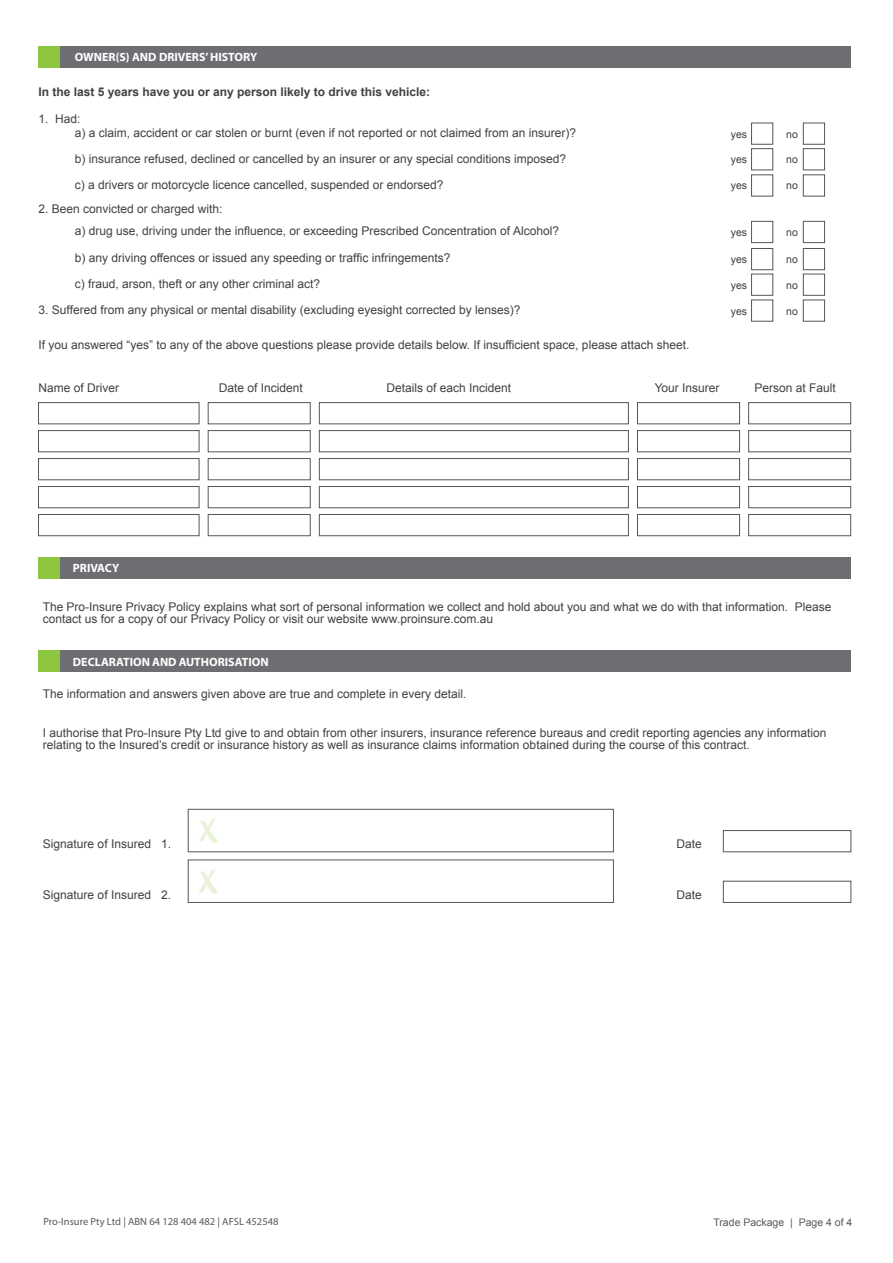
<style>
.page{position:relative;width:893px;height:1263px;background:#fff}
.page>*{position:absolute;margin:0;border:0;box-sizing:border-box;transform-origin:0 0}
.t1{font:12px/12px "Arial";color:#414042}
.t2{font:700 12px "Myriad Pro";color:#fff}
.t3{font:700 12px "Arial";color:#414042}
.t4{font:10.5px "Myriad Pro";color:#58595b}
.t5{font:10.5px "Arial";color:#414042}
.t6{font:10.5px "Arial";color:#58595b}
</style>
<div class="page">
<div style="left:39px;top:651px;width:812px;height:21px;background:#6d6e71"></div>
<div style="left:39px;top:557px;width:812px;height:21px;background:#6d6e71"></div>
<div style="left:188px;top:809px;width:426px;height:43px;background:#fff;border:1px solid #565659"></div>
<div style="left:723px;top:830px;width:128px;height:22px;background:#fff;border:1px solid #565659"></div>
<div style="left:188px;top:860px;width:426px;height:43px;background:#fff;border:1px solid #565659"></div>
<div style="left:723px;top:881px;width:128px;height:22px;background:#fff;border:1px solid #565659"></div>
<div style="left:39px;top:557px;width:21px;height:21px;background:#8dc63f"></div>
<div style="left:39px;top:651px;width:21px;height:21px;background:#8dc63f"></div>
<svg style="left:199px;top:818px;width:19px;height:25px"></svg>
<svg style="left:199px;top:868px;width:19px;height:26px"></svg>
<div style="left:39px;top:46px;width:812px;height:21px;background:#6d6e71"></div>
<div style="left:39px;top:46px;width:21px;height:21px;background:#8dc63f"></div>
<div style="left:751px;top:123px;width:22px;height:21px;background:#fff;border:1px solid #565659"></div>
<div style="left:803px;top:123px;width:22px;height:21px;background:#fff;border:1px solid #565659"></div>
<div style="left:751px;top:148px;width:22px;height:22px;background:#fff;border:1px solid #565659"></div>
<div style="left:803px;top:148px;width:22px;height:22px;background:#fff;border:1px solid #565659"></div>
<div style="left:751px;top:175px;width:22px;height:21px;background:#fff;border:1px solid #565659"></div>
<div style="left:803px;top:175px;width:22px;height:21px;background:#fff;border:1px solid #565659"></div>
<div style="left:751px;top:221px;width:22px;height:22px;background:#fff;border:1px solid #565659"></div>
<div style="left:803px;top:221px;width:22px;height:22px;background:#fff;border:1px solid #565659"></div>
<div style="left:751px;top:248px;width:22px;height:22px;background:#fff;border:1px solid #565659"></div>
<div style="left:803px;top:248px;width:22px;height:22px;background:#fff;border:1px solid #565659"></div>
<div style="left:751px;top:274px;width:22px;height:21px;background:#fff;border:1px solid #565659"></div>
<div style="left:803px;top:274px;width:22px;height:21px;background:#fff;border:1px solid #565659"></div>
<div style="left:751px;top:300px;width:22px;height:21px;background:#fff;border:1px solid #565659"></div>
<div style="left:803px;top:300px;width:22px;height:21px;background:#fff;border:1px solid #565659"></div>
<div style="left:38px;top:402px;width:161px;height:22px;background:#fff;border:1px solid #565659"></div>
<div style="left:208px;top:402px;width:102px;height:22px;background:#fff;border:1px solid #565659"></div>
<div style="left:637px;top:402px;width:103px;height:22px;background:#fff;border:1px solid #565659"></div>
<div style="left:748px;top:402px;width:103px;height:22px;background:#fff;border:1px solid #565659"></div>
<div style="left:319px;top:402px;width:310px;height:22px;background:#fff;border:1px solid #565659"></div>
<div style="left:38px;top:430px;width:161px;height:22px;background:#fff;border:1px solid #565659"></div>
<div style="left:208px;top:430px;width:102px;height:22px;background:#fff;border:1px solid #565659"></div>
<div style="left:637px;top:430px;width:103px;height:22px;background:#fff;border:1px solid #565659"></div>
<div style="left:748px;top:430px;width:103px;height:22px;background:#fff;border:1px solid #565659"></div>
<div style="left:319px;top:430px;width:310px;height:22px;background:#fff;border:1px solid #565659"></div>
<div style="left:38px;top:458px;width:161px;height:22px;background:#fff;border:1px solid #565659"></div>
<div style="left:208px;top:458px;width:102px;height:22px;background:#fff;border:1px solid #565659"></div>
<div style="left:637px;top:458px;width:103px;height:22px;background:#fff;border:1px solid #565659"></div>
<div style="left:748px;top:458px;width:103px;height:22px;background:#fff;border:1px solid #565659"></div>
<div style="left:319px;top:458px;width:310px;height:22px;background:#fff;border:1px solid #565659"></div>
<div style="left:38px;top:486px;width:161px;height:22px;background:#fff;border:1px solid #565659"></div>
<div style="left:208px;top:486px;width:102px;height:22px;background:#fff;border:1px solid #565659"></div>
<div style="left:637px;top:486px;width:103px;height:22px;background:#fff;border:1px solid #565659"></div>
<div style="left:748px;top:486px;width:103px;height:22px;background:#fff;border:1px solid #565659"></div>
<div style="left:319px;top:486px;width:310px;height:22px;background:#fff;border:1px solid #565659"></div>
<div style="left:38px;top:514px;width:161px;height:22px;background:#fff;border:1px solid #565659"></div>
<div style="left:208px;top:514px;width:102px;height:22px;background:#fff;border:1px solid #565659"></div>
<div style="left:637px;top:514px;width:103px;height:22px;background:#fff;border:1px solid #565659"></div>
<div style="left:748px;top:514px;width:103px;height:22px;background:#fff;border:1px solid #565659"></div>
<div style="left:319px;top:514px;width:310px;height:22px;background:#fff;border:1px solid #565659"></div>
<p class="t2" style="left:75px;top:49px;width:184px">OWNER(S) AND DRIVERS’ HISTORY</p>
<p class="t3" style="left:39px;top:84px;width:393px">In the last 5 years have you or any person likely to drive this vehicle:</p>
<p class="t1" style="left:75px;top:112px;width:503px;line-height:14px;text-indent:-36px">1. Had:<br>a) a claim, accident or car stolen or burnt (even if not reported or not claimed from an insurer)?</p>
<p class="t1" style="left:75px;top:145px;width:493px;line-height:26.1px">b) insurance refused, declined or cancelled by an insurer or any special conditions imposed? c) a drivers or motorcycle licence cancelled, suspended or endorsed?</p>
<p class="t1" style="left:75px;top:197px;width:486px;line-height:22.6px;text-indent:-36px">2. Been convicted or charged with:<br>a) drug use, driving under the influence, or exceeding Prescribed Concentration of Alcohol?</p>
<p class="t1" style="left:75px;top:245px;width:377px;line-height:25.5px">b) any driving offences or issued any speeding or traffic infringements? c) fraud, arson, theft or any other criminal act?</p>
<p class="t1" style="left:39px;top:304px;width:483px">3. Suffered from any physical or mental disability (excluding eyesight corrected by lenses)?</p>
<p class="t1" style="left:39px;top:339px;width:652px">If you answered “yes” to any of the above questions please provide details below. If insufficient space, please attach sheet.</p>
<p class="t1" style="left:39px;top:382px;width:82px">Name of Driver</p>
<p class="t1" style="left:219px;top:382px;width:86px">Date of Incident</p>
<p class="t1" style="left:386px;top:382px;width:126px">Details of each Incident</p>
<p class="t1" style="left:655px;top:382px;width:66px">Your Insurer</p>
<p class="t1" style="left:754px;top:382px;width:83px">Person at Fault</p>
<p class="t5" style="left:731px;top:127px;width:18px">yes</p>
<p class="t5" style="left:786px;top:127px;width:13px">no</p>
<p class="t5" style="left:731px;top:153px;width:18px">yes</p>
<p class="t5" style="left:786px;top:153px;width:13px">no</p>
<p class="t5" style="left:731px;top:179px;width:18px">yes</p>
<p class="t5" style="left:786px;top:179px;width:13px">no</p>
<p class="t5" style="left:731px;top:225px;width:18px">yes</p>
<p class="t5" style="left:786px;top:225px;width:13px">no</p>
<p class="t5" style="left:731px;top:252px;width:18px">yes</p>
<p class="t5" style="left:786px;top:252px;width:13px">no</p>
<p class="t5" style="left:731px;top:278px;width:18px">yes</p>
<p class="t5" style="left:786px;top:278px;width:13px">no</p>
<p class="t5" style="left:731px;top:304px;width:18px">yes</p>
<p class="t5" style="left:786px;top:304px;width:13px">no</p>
<p class="t2" style="left:73px;top:560px;width:48px">PRIVACY</p>
<p class="t1" style="left:43px;top:601px;width:790px">The Pro-Insure Privacy Policy explains what sort of personal information we collect and hold about you and what we do with that information. Please contact us for a copy of our Privacy Policy or visit our website www.proinsure.com.au</p>
<p class="t2" style="left:73px;top:654px;width:197px">DECLARATION AND AUTHORISATION</p>
<p class="t1" style="left:43px;top:688px;width:425px">The information and answers given above are true and complete in every detail.</p>
<p class="t1" style="left:43px;top:726px;width:785px">I authorise that Pro-Insure Pty Ltd give to and obtain from other insurers, insurance reference bureaus and credit reporting agencies any information relating to the Insured’s credit or insurance history as well as insurance claims information obtained during the course of this contract.</p>
<p class="t1" style="left:43px;top:838px;width:130px">Signature of Insured 1.</p>
<p class="t1" style="left:43px;top:888px;width:130px">Signature of Insured 2.</p>
<p class="t1" style="left:677px;top:838px;width:27px">Date</p>
<p class="t1" style="left:677px;top:888px;width:27px">Date</p>
<p class="t4" style="left:43px;top:1214px;width:237px">Pro-Insure Pty Ltd | ABN 64 128 404 482 | AFSL 452548</p>
<p class="t6" style="left:713px;top:1215px;width:140px">Trade Package | Page 4 of 4</p>
</div>
